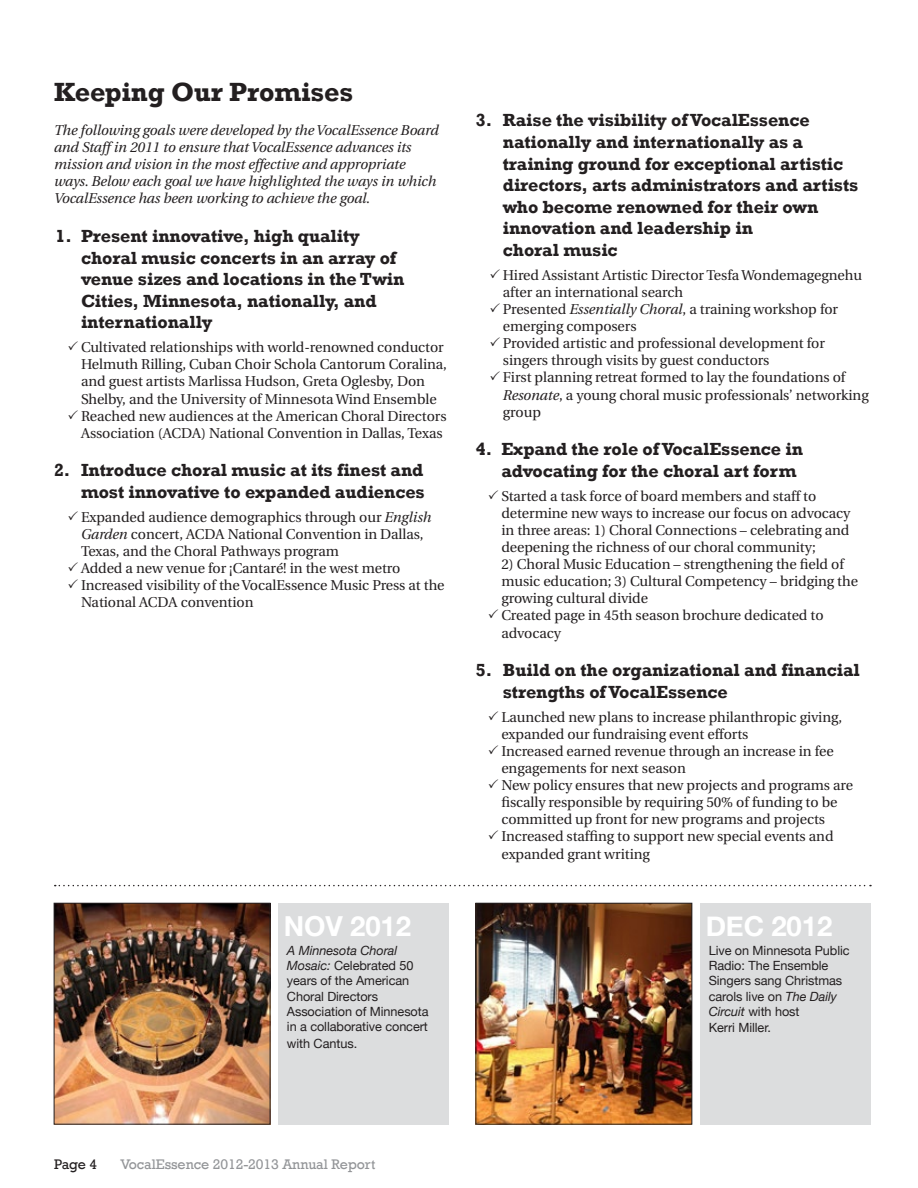
<style>
.page{position:relative;width:918px;height:1188px;background:#fff}
.page>*{position:absolute;margin:0;border:0;box-sizing:border-box;transform-origin:0 0}
.t1{font:700 27.6px "Helvetica Neue";letter-spacing:-.005em;color:#fff}
.t2{font:700 27px "Rockwell";letter-spacing:-.005em;color:#231f20}
.t3{font:700 18px/21.6px "Rockwell";letter-spacing:-.005em;color:#231f20}
.t4{font:14.25px/17.1px "Utopia";letter-spacing:-.005em;color:#231f20}
.t5{font:italic 14.25px/17.1px "Utopia";letter-spacing:-.005em;color:#231f20}
.t6{font:14.25px "Rockwell";letter-spacing:-.005em;color:#939598}
.t7{font:14.25px "Rockwell";color:#231f20}
.t8{font:12.75px/15.3px "Helvetica Neue";letter-spacing:-.005em;color:#231f20}
.s1{font-style:italic}
</style>
<div class="page">
<svg style="left:55px;top:885px;width:816px;height:1px"></svg>
<img style="left:56px;top:905px;width:212px;height:217px">
<div style="left:54px;top:903px;width:216px;height:221px;border:1px solid #231f20"></div>
<div style="left:278px;top:903px;width:171px;height:221px;background:#dcddde"></div>
<img style="left:478px;top:905px;width:212px;height:217px">
<div style="left:476px;top:903px;width:216px;height:221px;border:1px solid #231f20"></div>
<div style="left:700px;top:903px;width:171px;height:221px;background:#dcddde"></div>
<h2 class="t2" style="left:54px;top:75px;width:301px">Keeping Our Promises</h2>
<p class="t5" style="left:54px;top:122px;width:386px">The following goals were developed by the VocalEssence Board and Staff in 2011 to ensure that VocalEssence advances its mission and vision in the most effective and appropriate ways. Below each goal we have highlighted the ways in which VocalEssence has been working to achieve the goal.</p>
<p class="t3" style="left:81px;top:225px;width:325px;text-indent:-26px">1. Present innovative, high quality choral music concerts in an array of venue sizes and locations in the Twin<br>Cities, Minnesota, nationally, and internationally</p>
<p class="t4" style="left:81px;top:339px;width:368px">Cultivated relationships with world-renowned conductor Helmuth Rilling, Cuban Choir Schola Cantorum Coralina, and guest artists Marlissa Hudson, Greta Oglesby, Don Shelby, and the University of Minnesota Wind Ensemble Reached new audiences at the American Choral Directors Association (ACDA) National Convention in Dallas, Texas</p>
<p class="t3" style="left:54px;top:460px;width:372px;text-align:right">2. Introduce choral music at its finest and most innovative to expanded audiences</p>
<p class="t4" style="left:81px;top:509px;width:365px">Expanded audience demographics through our <span class="s1">English Garden</span> concert, ACDA National Convention in Dallas, Texas, and the Choral Pathways program<br>Added a new venue for ¡Cantaré! in the west metro Increased visibility of the VocalEssence Music Press at the National ACDA convention</p>
<h1 class="t1" style="left:284px;top:901px;width:129px">NOV 2012</h1>
<p class="t8" style="left:287px;top:942px;width:143px"><span class="s1">A Minnesota Choral<br>Mosaic:</span> Celebrated 50 years of the American<br>Choral Directors<br>Association of Minnesota in a collaborative concert</p>
<p class="t8" style="left:287px;top:1034px;width:72px">with Cantus.</p>
<p class="t3" style="left:503px;top:110px;width:357px;text-indent:-27px">3. Raise the visibility of VocalEssence nationally and internationally as a training ground for exceptional artistic directors, arts administrators and artists who become renowned for their own innovation and leadership in<br>choral music</p>
<p class="t4" style="left:503px;top:267px;width:367px">Hired Assistant Artistic Director Tesfa Wondemagegnehu after an international search<br>Presented <span class="s1">Essentially Choral</span>, a training workshop for emerging composers<br>Provided artistic and professional development for singers through visits by guest conductors<br>First planning retreat formed to lay the foundations of <span class="s1">Resonate</span>, a young choral music professionals’ networking group</p>
<p class="t3" style="left:501px;top:439px;width:303px;text-indent:-26px">4. Expand the role of VocalEssence in advocating for the choral art form</p>
<p class="t4" style="left:501px;top:488px;width:351px">Started a task force of board members and staff to determine new ways to increase our focus on advocacy in three areas: 1) Choral Connections – celebrating and deepening the richness of our choral community;</p>
<p class="t4" style="left:501px;top:556px;width:358px">2) Choral Music Education – strengthening the field of music education; 3) Cultural Competency – bridging the growing cultural divide<br>Created page in 45th season brochure dedicated to advocacy</p>
<p class="t3" style="left:503px;top:659px;width:358px;text-indent:-27px">5. Build on the organizational and financial strengths of VocalEssence</p>
<p class="t4" style="left:501px;top:709px;width:353px">Launched new plans to increase philanthropic giving, expanded our fundraising event efforts<br>Increased earned revenue through an increase in fee engagements for next season<br>New policy ensures that new projects and programs are fiscally responsible by requiring 50% of funding to be committed up front for new programs and projects Increased staffing to support new special events and expanded grant writing</p>
<h1 class="t1" style="left:706px;top:901px;width:128px">DEC 2012</h1>
<p class="t8" style="left:709px;top:942px;width:142px">Live on Minnesota Public<br>Radio: The Ensemble<br>Singers sang Christmas carols live on <span class="s1">The Daily<br>Circuit</span> with host</p>
<p class="t8" style="left:709px;top:1019px;width:64px">Kerri Miller.</p>
<p class="t7" style="left:54px;top:1156px;width:45px">Page 4</p>
<p class="t6" style="left:120px;top:1156px;width:256px">VocalEssence 2012-2013 Annual Report</p>
</div>
